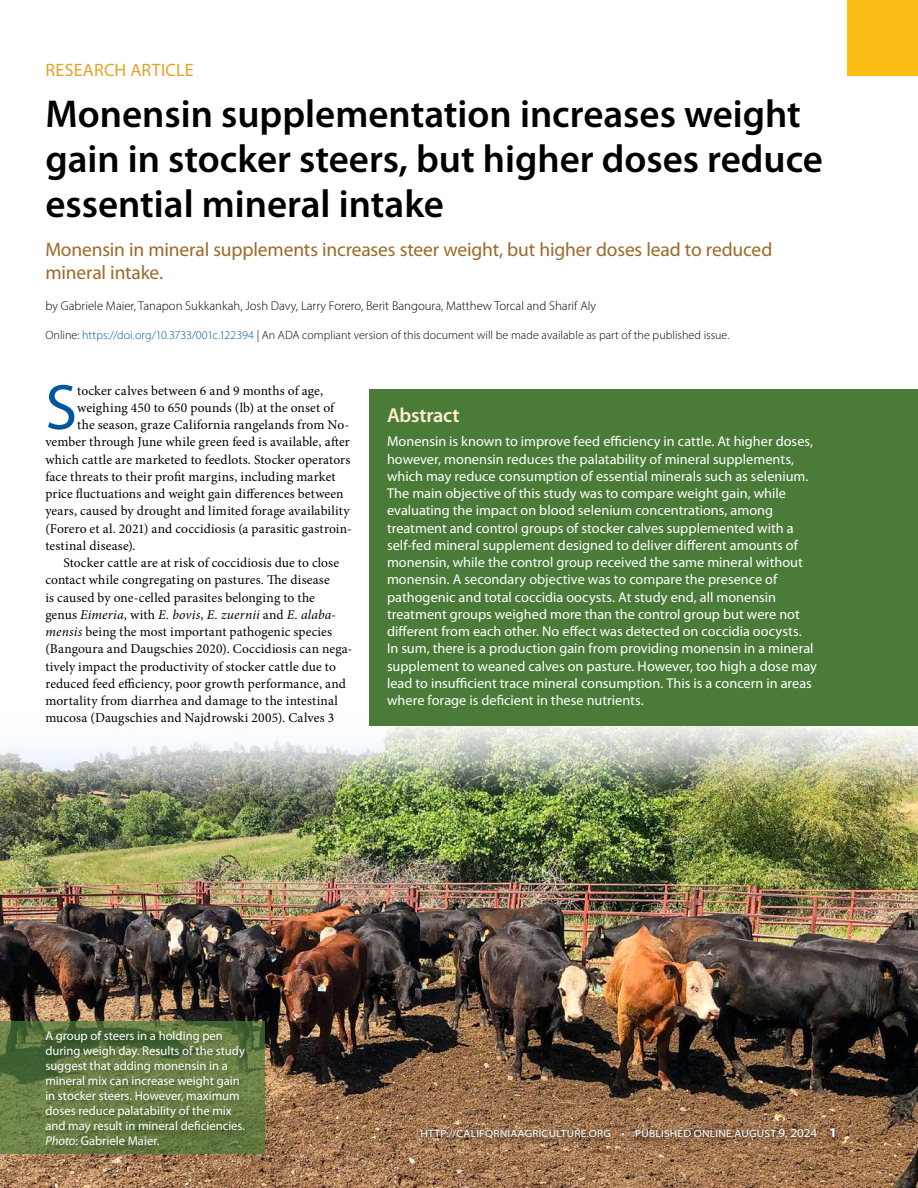
<style>
.page{position:relative;width:918px;height:1188px;background:#fff}
.page>*{position:absolute;margin:0;border:0;box-sizing:border-box;transform-origin:0 0}
.t1{font:64.65px "Myriad Pro";color:#00579f}
.t2{font:600 39px/45px "Myriad Pro";color:#000}
.t3{font:600 20.25px "Myriad Pro";letter-spacing:-.01em;color:#ffeecf}
.t4{font:19.5px/22.5px "Myriad Pro";letter-spacing:-.01em;color:#9b6a28}
.t5{font:18px "Myriad Pro";letter-spacing:.015em;color:#e3a424}
.t6{font:14.25px/17.2px "Myriad Pro";color:#fff}
.t7{font:13.5px "Minion Pro";letter-spacing:.01em;color:#000}
.t8{font:italic 13.5px "Minion Pro";letter-spacing:.01em;color:#000}
.t9{font:12.75px/15px "Myriad Pro";color:#fff}
.t10{font:300 12.75px "Myriad Pro";color:#000}
.t11{font:300 12px "Myriad Pro";letter-spacing:.005em;color:#000}
.t12{font:semi-expanded 12px "Myriad Pro";color:#fff}
.t13{font:semi-expanded 10.5px "Myriad Pro";letter-spacing:.02em;color:#fff}
.s1{color:#00579f}
.s2{font-style:normal}
.s3{font-style:italic}
.s4{color:#7f817c}
.s5{font-weight:900;font-stretch:normal;font-size:13.5px;color:#000}
</style>
<div class="page">
<img style="left:0;top:725px;width:918px;height:463px">
<svg style="left:0;top:1022px;width:265px;height:132px;background:#5f7841"></svg>
<div style="left:42px;top:1029px;width:209px;height:124px;background:#000;opacity:.35"></div>
<div style="left:847px;top:0;width:71px;height:76px;background:#fabd14"></div>
<div style="left:369px;top:389px;width:549px;height:336px;background:#4a7b39"></div>
<div style="left:414px;top:1123px;width:428px;height:25px;background:#000;opacity:.78"></div>
<p class="t5" style="left:46px;top:60px;width:150px">RESEARCH ARTICLE</p>
<h2 class="t2" style="left:45px;top:92px;width:779px">Monensin supplementation increases weight gain in stocker steers, but higher doses reduce essential mineral intake</h2>
<h3 class="t4" style="left:45px;top:239px;width:728px">Monensin in mineral supplements increases steer weight, but higher doses lead to reduced mineral intake.</h3>
<p class="t10" style="left:45px;top:298px;width:552px">by Gabriele Maier, Tanapon Sukkankah, Josh Davy, Larry Forero, Berit Bangoura, Matthew Torcal and Sharif Aly</p>
<p class="t11" style="left:45px;top:327px;width:686px">Online: <span class="s1">https://doi.org/10.3733/001c.122394</span> | An ADA compliant version of this document will be made available as part of the published issue.</p>
<h1 class="t1" style="left:45px;top:372px;width:33px">S</h1>
<p class="t7" style="left:77px;top:381px;width:247px">tocker calves between 6 and 9 months of age,</p>
<p class="t7" style="left:77px;top:398px;width:258px">weighing 450 to 650 pounds (lb) at the onset of</p>
<p class="t7" style="left:77px;top:416px;width:274px">the season, graze California rangelands from No-</p>
<p class="t7" style="left:45px;top:433px;width:306px">vember through June while green feed is available, after</p>
<p class="t7" style="left:45px;top:450px;width:306px">which cattle are marketed to feedlots. Stocker operators</p>
<p class="t7" style="left:45px;top:467px;width:292px">face threats to their profit margins, including market</p>
<p class="t7" style="left:45px;top:485px;width:300px">price fluctuations and weight gain differences between</p>
<p class="t7" style="left:45px;top:502px;width:306px">years, caused by drought and limited forage availability</p>
<p class="t7" style="left:45px;top:519px;width:308px">(Forero et al. 2021) and coccidiosis (a parasitic gastroin-</p>
<p class="t7" style="left:45px;top:536px;width:92px">testinal disease).</p>
<p class="t7" style="left:63px;top:554px;width:277px">Stocker cattle are at risk of coccidiosis due to close</p>
<p class="t7" style="left:45px;top:571px;width:286px">contact while congregating on pastures. The disease</p>
<p class="t7" style="left:45px;top:588px;width:271px">is caused by one-celled parasites belonging to the</p>
<p class="t8" style="left:45px;top:605px;width:292px"><span class="s2">genus</span> Eimeria<span class="s2">, with</span> E. bovis<span class="s2">,</span> E. zuernii <span class="s2">and</span> E. alaba-</p>
<p class="t7" style="left:45px;top:623px;width:288px"><span class="s3">mensis</span> being the most important pathogenic species</p>
<p class="t7" style="left:45px;top:640px;width:309px">(Bangoura and Daugschies 2020). Coccidiosis can nega-</p>
<p class="t7" style="left:45px;top:657px;width:292px">tively impact the productivity of stocker cattle due to</p>
<p class="t7" style="left:45px;top:674px;width:302px">reduced feed efficiency, poor growth performance, and</p>
<p class="t7" style="left:45px;top:692px;width:294px">mortality from diarrhea and damage to the intestinal</p>
<p class="t7" style="left:45px;top:709px;width:290px">mucosa (Daugschies and Najdrowski 2005). Calves 3</p>
<h3 class="t3" style="left:387px;top:404px;width:74px">Abstract</h3>
<p class="t6" style="left:387px;top:433px;width:431px">Monensin is known to improve feed efficiency in cattle. At higher doses, however, monensin reduces the palatability of mineral supplements, which may reduce consumption of essential minerals such as selenium.<br>The main objective of this study was to compare weight gain, while evaluating the impact on blood selenium concentrations, among treatment and control groups of stocker calves supplemented with a self-fed mineral supplement designed to deliver different amounts of monensin, while the control group received the same mineral without monensin. A secondary objective was to compare the presence of pathogenic and total coccidia oocysts. At study end, all monensin treatment groups weighed more than the control group but were not different from each other. No effect was detected on coccidia oocysts.<br>In sum, there is a production gain from providing monensin in a mineral supplement to weaned calves on pasture. However, too high a dose may lead to insufficient trace mineral consumption. This is a concern in areas where forage is deficient in these nutrients.</p>
<p class="t9" style="left:45px;top:1029px;width:201px">A group of steers in a holding pen during weigh day. Results of the study suggest that adding monensin in a mineral mix can increase weight gain in stocker steers. However, maximum doses reduce palatability of the mix and may result in mineral deficiencies.<br><span class="s3">Photo</span>: Gabriele Maier.</p>
<p class="t13" style="left:420px;top:1127px;width:206px">HTTP://CALIFORNIAAGRICULTURE.ORG <span class="s4">•</span></p>
<p class="t13" style="left:635px;top:1127px;width:142px">PUBLISHED ONLINE AUGUST</p>
<p class="t12" style="left:779px;top:1126px;width:60px">9, 2024 <span class="s5">1</span></p>
</div>
